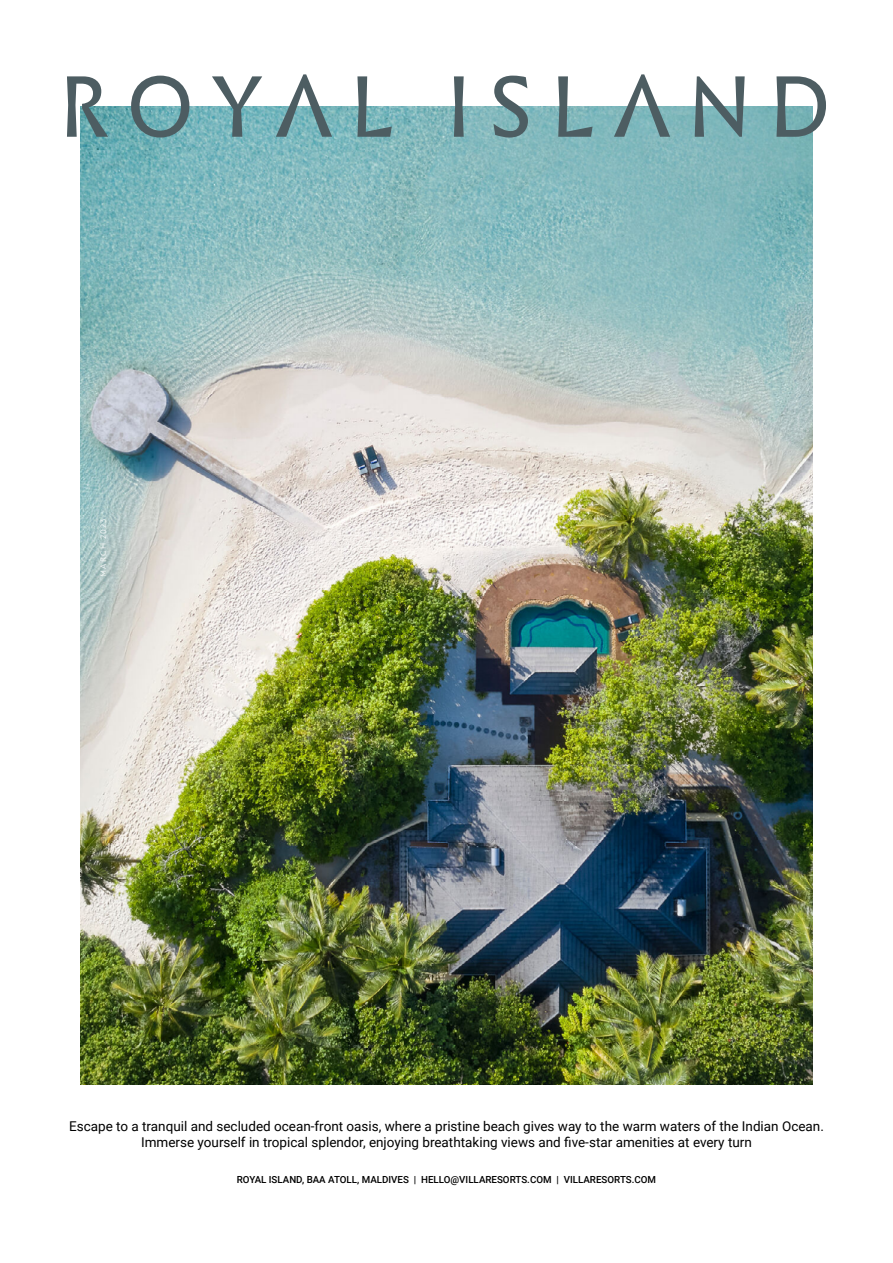
<style>
.page{position:relative;width:893px;height:1263px;background:#fff}
.page>*{position:absolute;margin:0;border:0;box-sizing:border-box;transform-origin:0 0}
.t1{font:13.5px/16.2px "Roboto";color:#000;text-align:center}
.t2{font:500 9.75px "Roboto";color:#000}
.t3{font:8.1px "Brown";letter-spacing:.125em;color:#fff}
</style>
<div class="page">
<img style="left:80px;top:106px;width:732px;height:978px">
<svg style="left:67px;top:76px;width:41px;height:61px"></svg>
<svg style="left:131px;top:76px;width:58px;height:62px"></svg>
<svg style="left:212px;top:76px;width:50px;height:61px"></svg>
<svg style="left:276px;top:74px;width:56px;height:63px"></svg>
<svg style="left:357px;top:76px;width:35px;height:61px"></svg>
<svg style="left:454px;top:76px;width:10px;height:61px"></svg>
<svg style="left:493px;top:76px;width:35px;height:62px"></svg>
<svg style="left:558px;top:76px;width:35px;height:61px"></svg>
<svg style="left:614px;top:74px;width:56px;height:63px"></svg>
<svg style="left:695px;top:76px;width:50px;height:61px"></svg>
<svg style="left:776px;top:76px;width:50px;height:61px"></svg>
<p class="t3" style="left:97px;top:576px;width:59px;rotate:-90deg">MARCH 2023</p>
<p class="t1" style="left:69px;top:1117px;width:756px">Escape to a tranquil and secluded ocean-front oasis, where a pristine beach gives way to the warm waters of the Indian Ocean.<br>Immerse yourself in tropical splendor, enjoying breathtaking views and five-star amenities at every turn</p>
<p class="t2" style="left:237px;top:1173px;width:421px">ROYAL ISLAND, BAA ATOLL, MALDIVES | HELLO@VILLARESORTS.COM | VILLARESORTS.COM</p>
</div>
